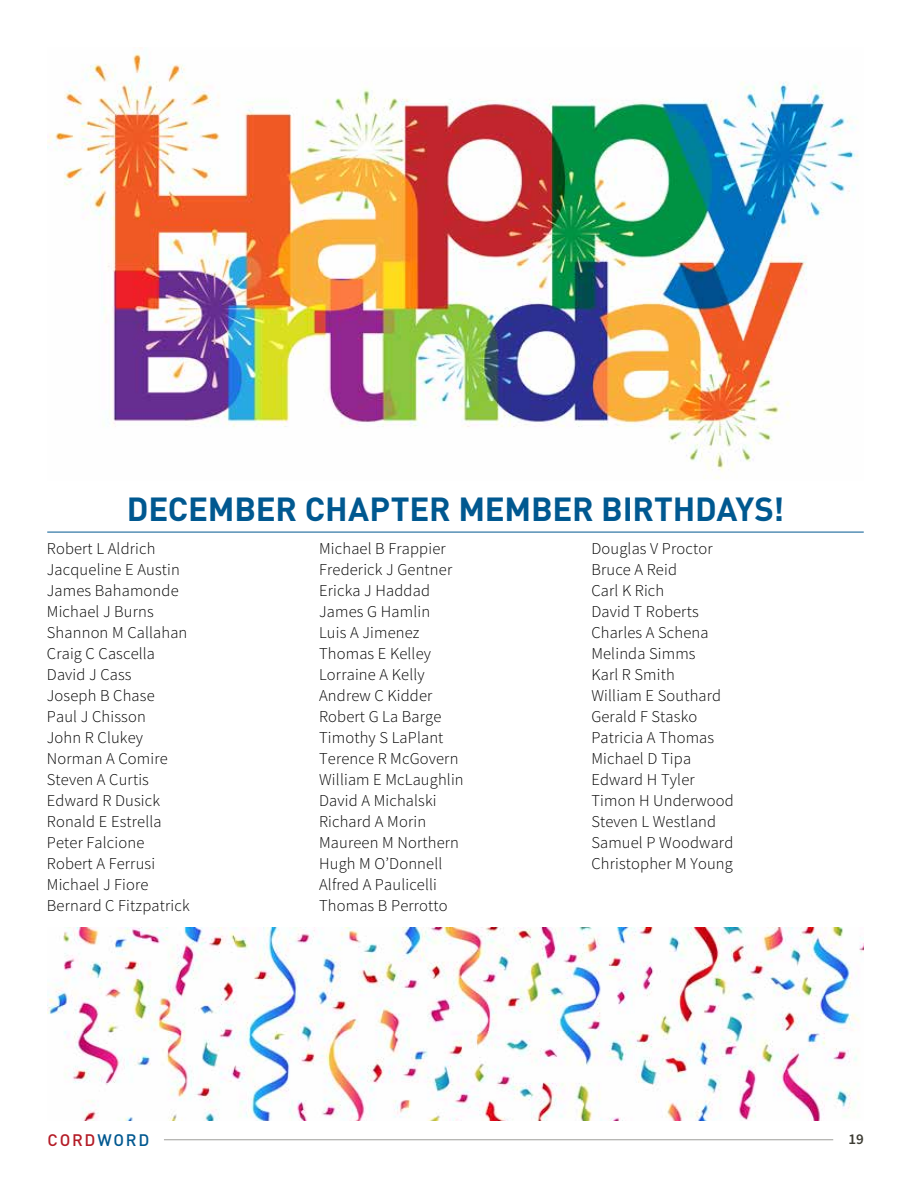
<style>
.page{position:relative;width:918px;height:1188px;background:#fff}
.page>*{position:absolute;margin:0;border:0;box-sizing:border-box;transform-origin:0 0}
.t1{font:700 33px "DINOT";letter-spacing:-.01em;color:#005890}
.t2{font:300 16.5px/21px "Source Sans Pro";letter-spacing:.01em;color:#000}
.t3{font:500 16.5px "DINOT";letter-spacing:.105em;color:#b41b26}
.t4{font:600 15px "Source Sans Pro";color:#3d3c34}
.s1{color:#005890}
</style>
<div class="page">
<hr style="left:164px;top:1139px;width:669px;height:1px;background:#3d3c34">
<img style="left:47px;top:47px;width:812px;height:432px">
<hr style="left:47px;top:532px;width:817px;height:1px;background:#005890">
<img style="left:47px;top:927px;width:817px;height:193px">
<h1 class="t1" style="left:127px;top:487px;width:659px">DECEMBER CHAPTER MEMBER BIRTHDAYS!</h1>
<p class="t2" style="left:47px;top:538px;width:144px">Robert L Aldrich<br>Jacqueline E Austin<br>James Bahamonde<br>Michael J Burns<br>Shannon M Callahan<br>Craig C Cascella<br>David J Cass<br>Joseph B Chase<br>Paul J Chisson<br>John R Clukey<br>Norman A Comire<br>Steven A Curtis<br>Edward R Dusick<br>Ronald E Estrella<br>Peter Falcione<br>Robert A Ferrusi<br>Michael J Fiore<br>Bernard C Fitzpatrick</p>
<p class="t2" style="left:319px;top:538px;width:146px">Michael B Frappier<br>Frederick J Gentner<br>Ericka J Haddad<br>James G Hamlin<br>Luis A Jimenez<br>Thomas E Kelley<br>Lorraine A Kelly<br>Andrew C Kidder<br>Robert G La Barge<br>Timothy S LaPlant<br>Terence R McGovern<br>William E McLaughlin<br>David A Michalski<br>Richard A Morin<br>Maureen M Northern<br>Hugh M O’Donnell<br>Alfred A Paulicelli<br>Thomas B Perrotto</p>
<p class="t2" style="left:591px;top:538px;width:144px">Douglas V Proctor<br>Bruce A Reid<br>Carl K Rich<br>David T Roberts<br>Charles A Schena<br>Melinda Simms<br>Karl R Smith<br>William E Southard<br>Gerald F Stasko<br>Patricia A Thomas<br>Michael D Tipa<br>Edward H Tyler<br>Timon H Underwood<br>Steven L Westland<br>Samuel P Woodward<br>Christopher M Young</p>
<p class="t3" style="left:48px;top:1130px;width:103px">CORD<span class="s1">WORD</span></p>
<p class="t4" style="left:848px;top:1129px;width:17px">19</p>
</div>
